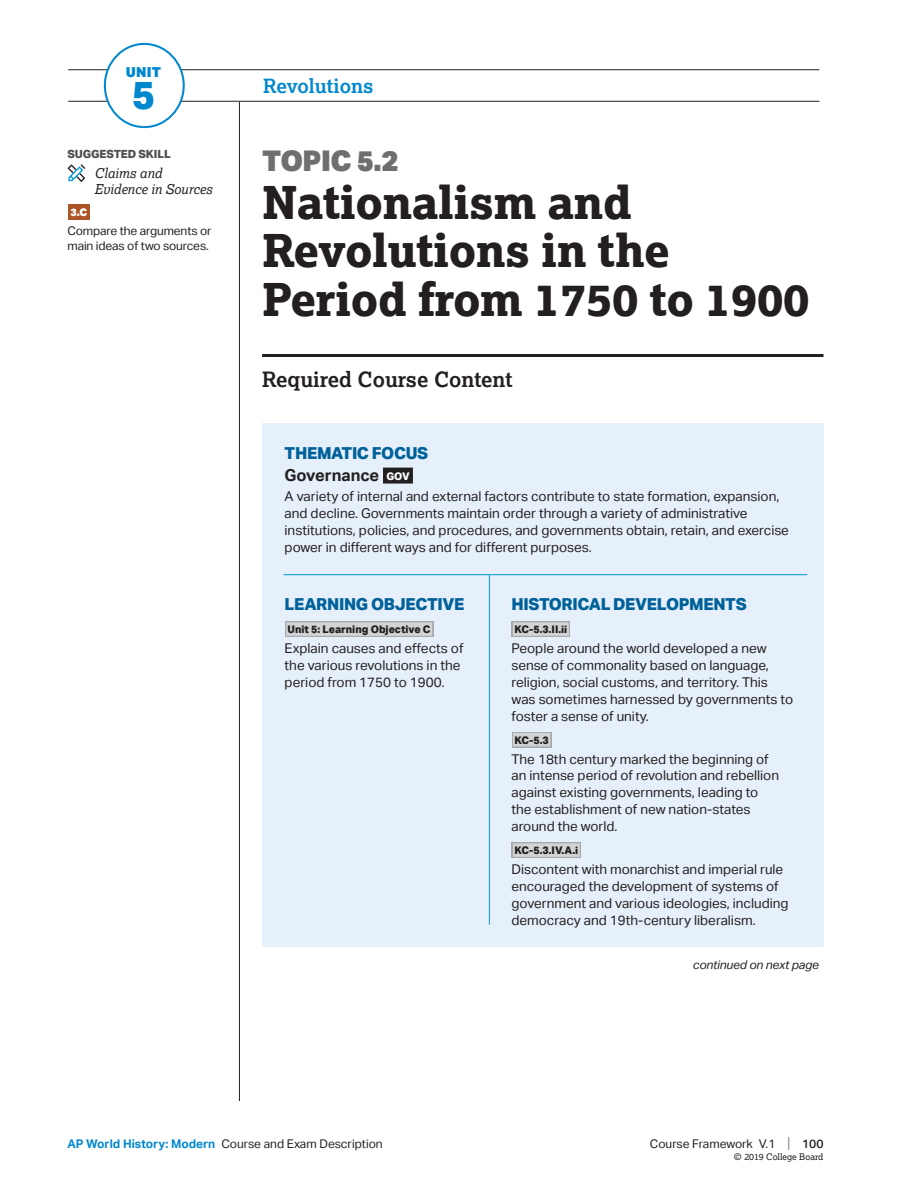
<style>
.page{position:relative;width:918px;height:1188px;background:#fff}
.page>*{position:absolute;margin:0;border:0;box-sizing:border-box;transform-origin:0 0}
.t1{font:800 45px/48px "Lexia";letter-spacing:-.01em;color:#231f20}
.t2{font:800 39.3px "Aktiv Grotesk";color:#0088ce}
.t3{font:900 28.5px "Aktiv Grotesk";letter-spacing:-.02em;color:#6d6f71}
.t4{font:700 21px "Lexia";color:#231f20}
.t5{font:700 19.5px "Lexia";color:#0088ce}
.t6{font:800 16.5px/22.5px "Aktiv Grotesk";letter-spacing:-.02em;color:#00619a}
.t7{font:900 13.8px "Aktiv Grotesk";color:#0088ce}
.t8{font:13.5px/16.8px "Aktiv Grotesk";color:#231f20}
.t9{font:italic 13.5px/16.2px "Lexia";color:#231f20}
.t10{font:12px/15.6px "Aktiv Grotesk";letter-spacing:-.01em;color:#231f20}
.t11{font:italic 12px "Aktiv Grotesk";letter-spacing:-.01em;color:#231f20}
.t12{font:800 11.25px "Aktiv Grotesk";letter-spacing:-.01em;color:#4f4f51}
.t13{font:800 10.5px "Aktiv Grotesk";color:#231f20}
.t14{font:900 10.5px "Aktiv Grotesk";color:#fff}
.t15{font:9px "Lexia";color:#231f20}
.s1{font-weight:700;color:#231f20}
.s2{font-size:10.5px;color:#fff}
.s3{font-family:"Myriad Pro";font-weight:900}
.s4{font-weight:700;color:#0088ce}
.s5{font-size:15px;color:#808285}
.s6{font-weight:500}
</style>
<div class="page">
<hr style="left:68px;top:69px;width:751px;height:1px;background:#231f20">
<hr style="left:68px;top:101px;width:751px;height:1px;background:#231f20">
<div style="left:105px;top:44px;width:79px;height:83px;background:#fff;border-radius:50%"></div>
<div style="left:104px;top:43px;width:81px;height:85px;border:2px solid #0088ce;border-radius:50%"></div>
<hr style="left:239px;top:102px;width:1px;height:999px;background:#231f20">
<hr style="left:262px;top:354px;width:562px;height:3px;background:#231f20">
<div style="left:68px;top:204px;width:22px;height:16px;background:#ad5426"></div>
<svg style="left:68px;top:164px;width:17px;height:18px"></svg>
<div style="left:262px;top:423px;width:562px;height:151px;background:#e6f0fa"></div>
<div style="left:384px;top:468px;width:28px;height:15px;background:#231f20"></div>
<div style="left:383px;top:468px;width:30px;height:16px;border:1px solid #231f20"></div>
<div style="left:262px;top:574px;width:227px;height:373px;background:#e6f0fa"></div>
<div style="left:285px;top:621px;width:148px;height:16px;background:#a7a9ac"></div>
<div style="left:286px;top:622px;width:146px;height:14px;background:#d1d3d4"></div>
<div style="left:489px;top:574px;width:335px;height:373px;background:#e6f0fa"></div>
<div style="left:512px;top:621px;width:58px;height:16px;background:#a7a9ac"></div>
<div style="left:513px;top:622px;width:56px;height:14px;background:#d1d3d4"></div>
<div style="left:512px;top:732px;width:39px;height:16px;background:#b6b8ba"></div>
<div style="left:513px;top:733px;width:37px;height:13px;background:#d1d3d4"></div>
<div style="left:512px;top:842px;width:69px;height:16px;background:#a7a9ac"></div>
<div style="left:513px;top:843px;width:67px;height:14px;background:#d1d3d4"></div>
<hr style="left:489px;top:574px;width:1px;height:351px;background:#009ada">
<hr style="left:284px;top:574px;width:523px;height:1px;background:#009ada">
<p class="t7" style="left:126px;top:63px;width:37px">UNIT</p>
<h2 class="t2" style="left:132px;top:70px;width:25px">5</h2>
<h3 class="t5" style="left:263px;top:74px;width:112px">Revolutions</h3>
<p class="t12" style="left:68px;top:146px;width:105px">SUGGESTED SKILL</p>
<p class="t9" style="left:94px;top:165px;width:119px">Claims and<br>Evidence in Sources</p>
<p class="t14" style="left:70px;top:205px;width:18px">3.C</p>
<p class="t10" style="left:68px;top:223px;width:146px">Compare the arguments or main ideas of two sources.</p>
<h3 class="t3" style="left:262px;top:143px;width:138px">TOPIC 5.2</h3>
<h1 class="t1" style="left:262px;top:178px;width:549px">Nationalism and<br>Revolutions in the<br>Period from 1750 to 1900</h1>
<h3 class="t4" style="left:262px;top:366px;width:252px">Required Course Content</h3>
<p class="t6" style="left:285px;top:441px;width:145px">THEMATIC FOCUS<br><span class="s1">Governance</span> <span class="s2">GOV</span></p>
<p class="t8" style="left:285px;top:488px;width:506px">A variety of internal and external factors contribute to state formation, expansion, and decline. Governments maintain order through a variety of administrative institutions, policies, and procedures, and governments obtain, retain, and exercise power in different ways and for different purposes.</p>
<p class="t6" style="left:285px;top:593px;width:181px">LEARNING OBJECTIVE</p>
<p class="t13" style="left:288px;top:623px;width:145px">Unit 5: Learning Objective C</p>
<p class="t8" style="left:285px;top:640px;width:180px">Explain causes and effects of the various revolutions in the period from 1750 to 1900.</p>
<p class="t6" style="left:512px;top:593px;width:237px">HISTORICAL DEVELOPMENTS</p>
<p class="t13" style="left:514px;top:623px;width:54px">KC-5.3.II.<span class="s3">ii</span></p>
<p class="t8" style="left:512px;top:640px;width:283px">People around the world developed a new sense of commonality based on language, religion, social customs, and territory. This was sometimes harnessed by governments to foster a sense of unity.</p>
<p class="t13" style="left:514px;top:733px;width:36px">KC-5.3</p>
<p class="t8" style="left:512px;top:750px;width:269px">The 18th century marked the beginning of an intense period of revolution and rebellion against existing governments, leading to the establishment of new nation-states around the world.</p>
<p class="t13" style="left:514px;top:844px;width:65px">KC-5.3.IV.A.<span class="s3">i</span></p>
<p class="t8" style="left:512px;top:861px;width:279px">Discontent with monarchist and imperial rule encouraged the development of systems of government and various ideologies, including democracy and 19th-century liberalism.</p>
<p class="t11" style="left:693px;top:958px;width:128px">continued on next page</p>
<p class="t10" style="left:68px;top:1136px;width:317px"><span class="s4">AP World History: Modern</span> Course and Exam Description</p>
<p class="t10" style="left:650px;top:1136px;width:175px">Course Framework V.1 <span class="s5">|</span> <span class="s6">100</span></p>
<p class="t15" style="left:734px;top:1151px;width:91px">© 2019 College Board</p>
</div>
